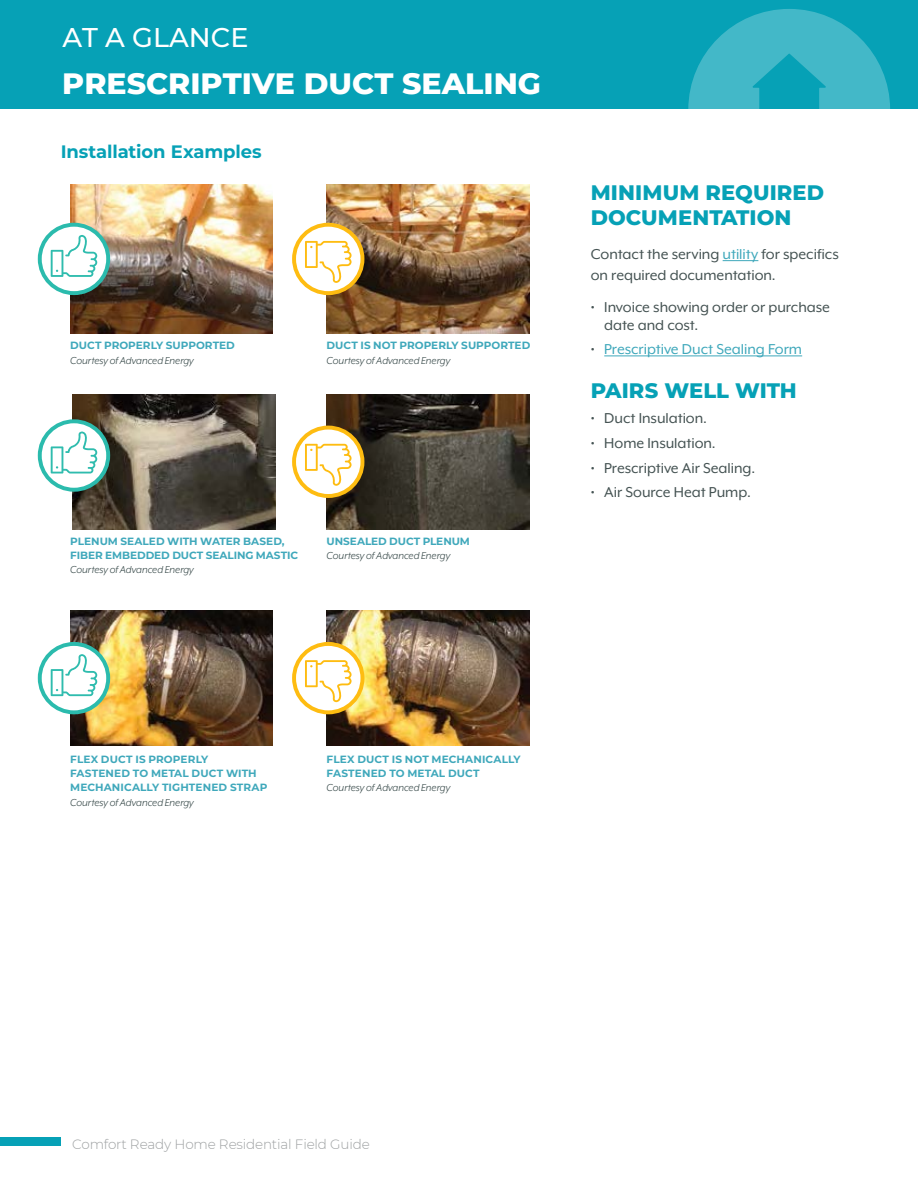
<style>
.page{position:relative;width:918px;height:1188px;background:#fff}
.page>*{position:absolute;margin:0;border:0;box-sizing:border-box;transform-origin:0 0}
.t1{font:800 30px "Montserrat";color:#fff}
.t2{font:500 27px "Montserrat";color:#fff}
.t3{font:800 21px/24px "Montserrat";letter-spacing:.005em;color:#06a1b6}
.t4{font:700 18px "Montserrat";letter-spacing:-.01em;color:#06a1b6}
.t5{font:16.5px/21px "Mr Eaves XL Mod OT";letter-spacing:-.005em;color:#455353}
.t6{font:16.5px "Mr Eaves XL Mod OT";letter-spacing:-.005em;color:#3fa8bb}
.t7{font:300 13.5px "Montserrat";letter-spacing:-.015em;color:#9ea1a2}
.t8{font:italic 11.7px "Mr Eaves XL Mod OT";color:#364848}
.t9{font:700 10.5px/14px "Montserrat";letter-spacing:.005em;color:#3fa8bb}
.s1{color:#3fa8bb}
.s2{color:#455353}
</style>
<div class="page">
<div style="left:0;top:0;width:918px;height:109px;background:#06a1b6"></div>
<svg style="left:688px;top:9px;width:202px;height:100px"></svg>
<div style="left:0;top:1138px;width:61px;height:8px;background:#06a1b6"></div>
<hr style="left:723px;top:260px;width:35px;height:1px;background:#3fa8bb">
<hr style="left:604px;top:356px;width:198px;height:1px;background:#3fa8bb">
<img style="left:70px;top:185px;width:203px;height:148px">
<svg style="left:40px;top:225px;width:68px;height:68px"></svg>
<svg style="left:51px;top:235px;width:46px;height:42px"></svg>
<div style="left:38px;top:223px;width:72px;height:72px;border:4px solid #2bbbad;border-radius:50%"></div>
<img style="left:73px;top:394px;width:202px;height:135px">
<svg style="left:40px;top:421px;width:68px;height:69px"></svg>
<svg style="left:51px;top:432px;width:46px;height:42px"></svg>
<div style="left:38px;top:419px;width:72px;height:73px;border:4px solid #2bbbad;border-radius:50%"></div>
<img style="left:70px;top:611px;width:203px;height:135px">
<svg style="left:40px;top:644px;width:68px;height:68px"></svg>
<svg style="left:51px;top:654px;width:46px;height:42px"></svg>
<div style="left:38px;top:642px;width:72px;height:72px;border:4px solid #2bbbad;border-radius:50%"></div>
<img style="left:327px;top:185px;width:202px;height:148px">
<svg style="left:294px;top:225px;width:68px;height:68px"></svg>
<svg style="left:305px;top:241px;width:47px;height:42px"></svg>
<div style="left:292px;top:223px;width:72px;height:72px;border:4px solid #febc11;border-radius:50%"></div>
<img style="left:327px;top:394px;width:202px;height:135px">
<svg style="left:294px;top:428px;width:68px;height:68px"></svg>
<svg style="left:305px;top:444px;width:47px;height:42px"></svg>
<div style="left:292px;top:426px;width:72px;height:72px;border:4px solid #febc11;border-radius:50%"></div>
<img style="left:327px;top:611px;width:202px;height:135px">
<svg style="left:294px;top:644px;width:68px;height:68px"></svg>
<svg style="left:305px;top:660px;width:47px;height:42px"></svg>
<div style="left:292px;top:642px;width:72px;height:72px;border:4px solid #febc11;border-radius:50%"></div>
<h2 class="t2" style="left:62px;top:18px;width:188px">AT A GLANCE</h2>
<h1 class="t1" style="left:62px;top:62px;width:480px">PRESCRIPTIVE DUCT SEALING</h1>
<h3 class="t4" style="left:61px;top:138px;width:203px">Installation Examples</h3>
<p class="t9" style="left:70px;top:338px;width:166px">DUCT PROPERLY SUPPORTED</p>
<p class="t8" style="left:70px;top:354px;width:125px">Courtesy of Advanced Energy</p>
<p class="t9" style="left:327px;top:338px;width:205px">DUCT IS NOT PROPERLY SUPPORTED</p>
<p class="t8" style="left:327px;top:354px;width:125px">Courtesy of Advanced Energy</p>
<p class="t9" style="left:70px;top:533px;width:229px">PLENUM SEALED WITH WATER BASED,<br>FIBER EMBEDDED DUCT SEALING MASTIC</p>
<p class="t8" style="left:70px;top:563px;width:125px">Courtesy of Advanced Energy</p>
<p class="t9" style="left:327px;top:533px;width:145px">UNSEALED DUCT PLENUM</p>
<p class="t8" style="left:327px;top:549px;width:125px">Courtesy of Advanced Energy</p>
<h3 class="t3" style="left:591px;top:180px;width:235px">MINIMUM REQUIRED<br>DOCUMENTATION</h3>
<h3 class="t5" style="left:591px;top:244px;width:250px">Contact the serving <span class="s1">utility</span> for specifics on required documentation.</h3>
<h3 class="t5" style="left:604px;top:298px;width:227px;line-height:18px;text-indent:-13px">• Invoice showing order or purchase date and cost.</h3>
<h3 class="t6" style="left:591px;top:340px;width:213px"><span class="s2">•</span> Prescriptive Duct Sealing Form</h3>
<h3 class="t3" style="left:591px;top:378px;width:208px">PAIRS WELL WITH</h3>
<h3 class="t5" style="left:591px;top:408px;width:118px">• Duct Insulation.</h3>
<h3 class="t5" style="left:591px;top:433px;width:127px">• Home Insulation.</h3>
<h3 class="t5" style="left:591px;top:457px;width:166px">• Prescriptive Air Sealing.</h3>
<h3 class="t5" style="left:591px;top:482px;width:162px">• Air Source Heat Pump.</h3>
<p class="t9" style="left:70px;top:752px;width:199px">FLEX DUCT IS PROPERLY<br>FASTENED TO METAL DUCT WITH<br>MECHANICALLY TIGHTENED STRAP</p>
<p class="t8" style="left:70px;top:796px;width:125px">Courtesy of Advanced Energy</p>
<p class="t9" style="left:327px;top:752px;width:196px;line-height:13.5px">FLEX DUCT IS NOT MECHANICALLY<br>FASTENED TO METAL DUCT</p>
<p class="t8" style="left:327px;top:781px;width:125px">Courtesy of Advanced Energy</p>
<p class="t7" style="left:72px;top:1135px;width:299px">Comfort Ready Home Residential Field Guide</p>
</div>
